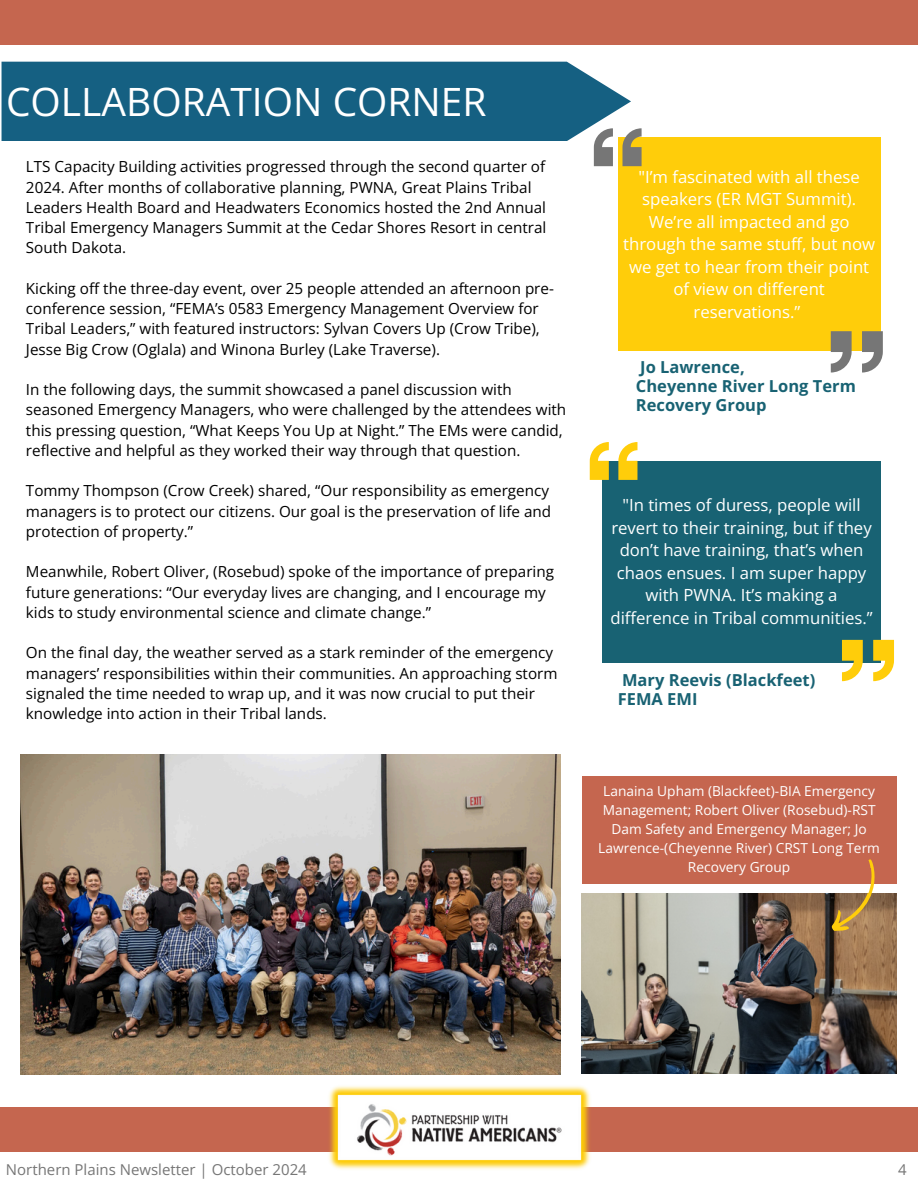
<style>
.page{position:relative;width:918px;height:1188px;background:#fff}
.page>*{position:absolute;margin:0;border:0;box-sizing:border-box;transform-origin:0 0}
.t1{font:39px "Open Sans";color:#fff}
.t2{font:16.8px/22.5px "Open Sans";color:#fff;text-align:center}
.t3{font:700 16.5px/19.2px "Open Sans";color:#186273}
.t4{font:15.3px/20.2px "Open Sans";color:#000}
.t5{font:15px "Open Sans";color:#767676}
.t6{font:13.8px/19.2px "Open Sans";color:#fff;text-align:center}
</style>
<div class="page">
<div style="left:0;top:1107px;width:918px;height:45px;background:#c5664f"></div>
<div style="left:0;top:0;width:918px;height:45px;background:#c5664f"></div>
<img style="left:329px;top:1086px;width:261px;height:84px">
<div style="left:2px;top:62px;width:629px;height:79px;background:#156082"></div>
<div style="left:618px;top:138px;width:262px;height:213px;background:#ffcd0a"></div>
<svg style="left:622px;top:128px;width:20px;height:38px"></svg>
<svg style="left:594px;top:128px;width:19px;height:38px"></svg>
<svg style="left:831px;top:331px;width:21px;height:42px"></svg>
<svg style="left:862px;top:331px;width:21px;height:42px"></svg>
<img style="left:582px;top:894px;width:315px;height:180px">
<div style="left:582px;top:776px;width:314px;height:107px;background:#c5664f"></div>
<div style="left:603px;top:461px;width:278px;height:202px;background:#186273"></div>
<svg style="left:618px;top:442px;width:19px;height:38px"></svg>
<svg style="left:590px;top:442px;width:19px;height:38px"></svg>
<svg style="left:842px;top:640px;width:21px;height:41px"></svg>
<svg style="left:873px;top:640px;width:21px;height:41px"></svg>
<img style="left:21px;top:755px;width:540px;height:319px">
<svg style="left:826px;top:859px;width:62px;height:80px"></svg>
<p class="t1" style="left:6px;top:74px;width:482px">COLLABORATION CORNER</p>
<h3 class="t4" style="left:26px;top:156px;width:522px">LTS Capacity Building activities progressed through the second quarter of 2024. After months of collaborative planning, PWNA, Great Plains Tribal Leaders Health Board and Headwaters Economics hosted the 2nd Annual Tribal Emergency Managers Summit at the Cedar Shores Resort in central South Dakota.</h3>
<h3 class="t4" style="left:26px;top:278px;width:530px">Kicking off the three-day event, over 25 people attended an afternoon pre&shy;conference session, “FEMA’s 0583 Emergency Management Overview for Tribal Leaders,” with featured instructors: Sylvan Covers Up (Crow Tribe), Jesse Big Crow (Oglala) and Winona Burley (Lake Traverse).</h3>
<h3 class="t4" style="left:26px;top:379px;width:542px">In the following days, the summit showcased a panel discussion with seasoned Emergency Managers, who were challenged by the attendees with this pressing question, “What Keeps You Up at Night.” The EMs were candid, reflective and helpful as they worked their way through that question.</h3>
<h3 class="t4" style="left:26px;top:480px;width:527px">Tommy Thompson (Crow Creek) shared, “Our responsibility as emergency managers is to protect our citizens. Our goal is the preservation of life and protection of property.”</h3>
<h3 class="t4" style="left:26px;top:561px;width:530px">Meanwhile, Robert Oliver, (Rosebud) spoke of the importance of preparing future generations: “Our everyday lives are changing, and I encourage my kids to study environmental science and climate change.”</h3>
<p class="t4" style="left:26px;top:642px;width:533px">On the final day, the weather served as a stark reminder of the emergency managers’ responsibilities within their communities. An approaching storm signaled the time needed to wrap up, and it was now crucial to put their knowledge into action in their Tribal lands.</p>
<h3 class="t2" style="left:623px;top:165px;width:253px">"I’m fascinated with all these speakers (ER MGT Summit).<br>We’re all impacted and go through the same stuff, but now we get to hear from their point of view on different reservations.”</h3>
<h2 class="t3" style="left:636px;top:357px;width:222px">Jo Lawrence,<br>Cheyenne River Long Term<br>Recovery Group</h2>
<h3 class="t2" style="left:610px;top:494px;width:264px">"In times of duress, people will revert to their training, but if they don’t have training, that’s when chaos ensues. I am super happy with PWNA. It’s making a difference in Tribal communities.”</h3>
<p class="t3" style="left:618px;top:670px;width:199px">Mary Reevis (Blackfeet)<br>FEMA EMI</p>
<p class="t6" style="left:598px;top:781px;width:283px">Lanaina Upham (Blackfeet)-BIA Emergency Management; Robert Oliver (Rosebud)-RST Dam Safety and Emergency Manager; Jo Lawrence-(Cheyenne River) CRST Long Term Recovery Group</p>
<h2 class="t5" style="left:6px;top:1159px;width:302px">Northern Plains Newsletter | October 2024</h2>
<p class="t5" style="left:898px;top:1159px;width:10px">4</p>
</div>
